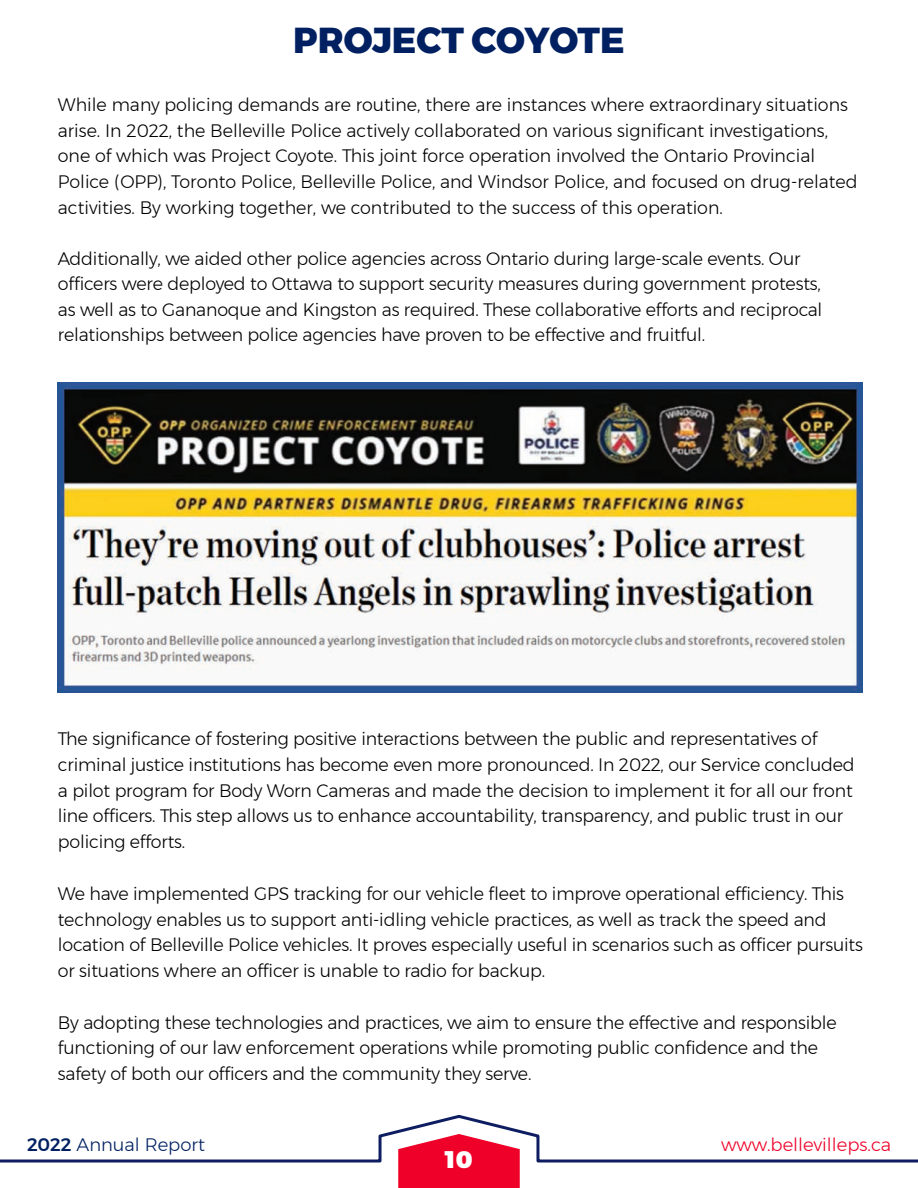
<style>
.page{position:relative;width:918px;height:1188px;background:#fff}
.page>*{position:absolute;margin:0;border:0;box-sizing:border-box;transform-origin:0 0}
.t1{font:800 36px "Montserrat";color:#002061}
.t2{font:900 24px "Montserrat";color:#fff}
.t3{font:300 18px/25.8px "Montserrat";letter-spacing:-.01em;color:#000}
.t4{font:300 18px "Montserrat";color:#ee0028}
.t5{font:300 18px "Montserrat";color:#002061}
.s1{font-weight:500}
</style>
<div class="page">
<div style="left:398px;top:1164px;width:122px;height:24px;background:#ee0028"></div>
<svg style="left:0;top:1114px;width:918px;height:50px"></svg>
<img style="left:58px;top:382px;width:805px;height:311px">
<p class="t1" style="left:293px;top:11px;width:333px">PROJECT COYOTE</p>
<p class="t3" style="left:58px;top:92px;width:801px">While many policing demands are routine, there are instances where extraordinary situations arise. In 2022, the Belleville Police actively collaborated on various significant investigations, one of which was Project Coyote. This joint force operation involved the Ontario Provincial Police (OPP), Toronto Police, Belleville Police, and Windsor Police, and focused on drug-related activities. By working together, we contributed to the success of this operation.</p>
<p class="t3" style="left:58px;top:245px;width:766px">Additionally, we aided other police agencies across Ontario during large-scale events. Our officers were deployed to Ottawa to support security measures during government protests, as well as to Gananoque and Kingston as required. These collaborative efforts and reciprocal relationships between police agencies have proven to be effective and fruitful.</p>
<p class="t3" style="left:58px;top:726px;width:798px">The significance of fostering positive interactions between the public and representatives of criminal justice institutions has become even more pronounced. In 2022, our Service concluded a pilot program for Body Worn Cameras and made the decision to implement it for all our front line officers. This step allows us to enhance accountability, transparency, and public trust in our policing efforts.</p>
<p class="t3" style="left:58px;top:880px;width:807px">We have implemented GPS tracking for our vehicle fleet to improve operational efficiency. This technology enables us to support anti-idling vehicle practices, as well as track the speed and location of Belleville Police vehicles. It proves especially useful in scenarios such as officer pursuits or situations where an officer is unable to radio for backup.</p>
<p class="t3" style="left:58px;top:1009px;width:780px">By adopting these technologies and practices, we aim to ensure the effective and responsible functioning of our law enforcement operations while promoting public confidence and the safety of both our officers and the community they serve.</p>
<p class="t5" style="left:27px;top:1132px;width:180px"><span class="s1">2022</span> Annual Report</p>
<p class="t4" style="left:721px;top:1132px;width:171px">www.bellevilleps.ca</p>
<p class="t2" style="left:445px;top:1140px;width:29px">10</p>
</div>
